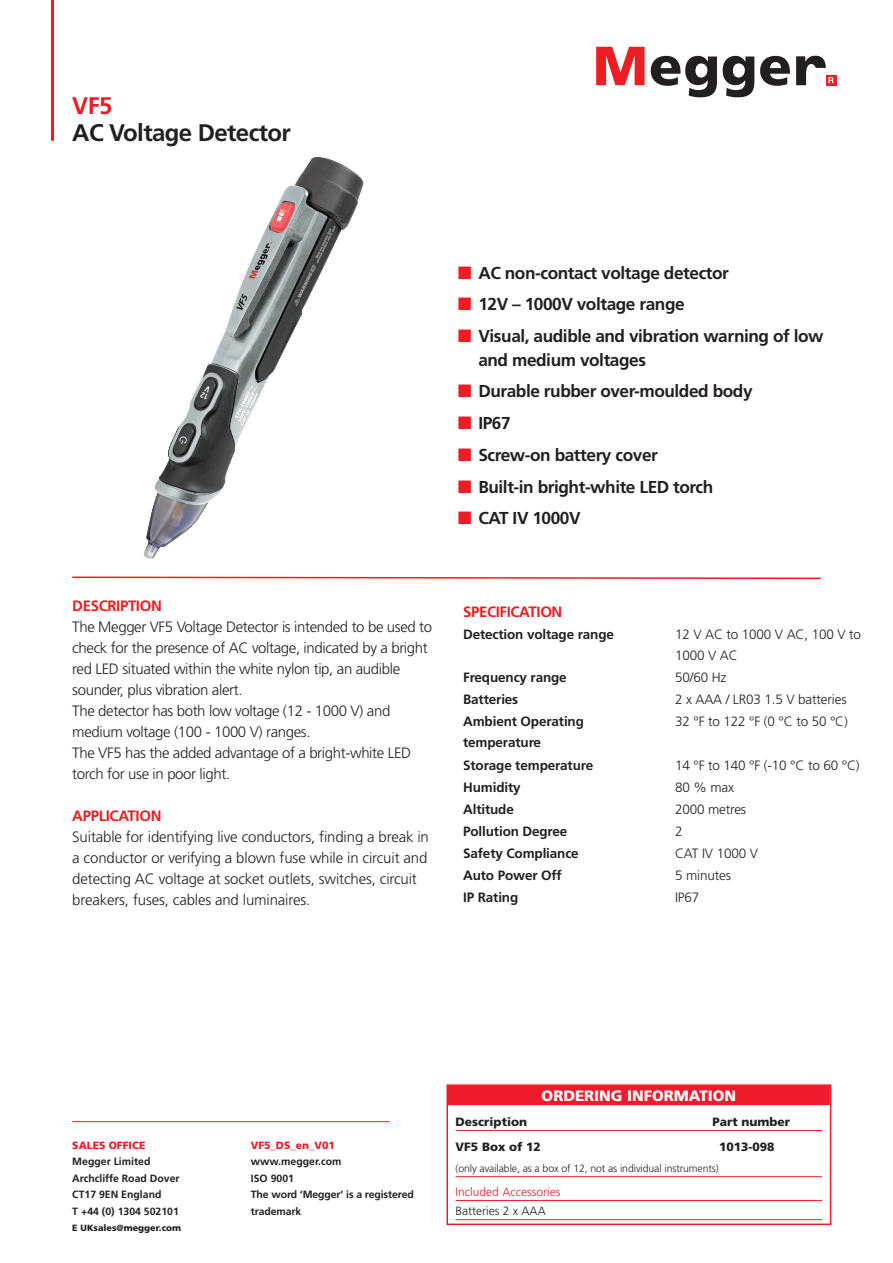
<style>
.page{position:relative;width:893px;height:1263px;background:#fff}
.page>*{position:absolute;margin:0;border:0;box-sizing:border-box;transform-origin:0 0}
.t1{font:700 24px "Frutiger LT Pro";letter-spacing:-.025em;color:#231f20}
.t2{font:700 24px "Frutiger LT Pro";color:#ee1d23}
.t3{font:700 17.25px/31.8px "Frutiger LT Pro";letter-spacing:-.025em;color:#231f20}
.t4{font:300 15px/21px "Frutiger LT Std";letter-spacing:-.025em;color:#231f20}
.t5{font:300 15px/21px "Frutiger LT Pro";letter-spacing:-.01em;color:#231f20}
.t6{font:700 15px "Frutiger LT Pro";letter-spacing:-.025em;color:#ee1d23}
.t7{font:900 15px "Frutiger LT Pro";color:#fff}
.t8{font:700 13.5px/21px "Frutiger LT Pro";letter-spacing:-.01em;color:#231f20}
.t9{font:300 13.5px/21px "Frutiger LT Pro";letter-spacing:-.01em;color:#231f20}
.t10{font:900 12px "Frutiger LT Pro";color:#231f20}
.t11{font:300 12px "Frutiger LT Pro";color:#ee1b2c}
.t12{font:300 12px "Frutiger LT Pro";color:#231f20}
.t13{font:700 10.5px/16.5px "Frutiger LT Pro";color:#231f20}
.t14{font:300 10.5px "Frutiger LT Pro";letter-spacing:-.01em;color:#231f20}
.t15{font:900 10.5px "Frutiger LT Pro";color:#ee1b2c}
.t16{font:900 9px "Frutiger LT Pro";color:#231f20}
</style>
<div class="page">
<hr style="left:72px;top:1121px;width:318px;height:1px;background:#ee1b2c">
<hr style="left:51px;top:0;width:3px;height:141px;background:#ee1d23">
<svg style="left:596px;top:47px;width:49px;height:38px"></svg>
<svg style="left:651px;top:56px;width:66px;height:41px"></svg>
<svg style="left:723px;top:56px;width:31px;height:41px"></svg>
<svg style="left:760px;top:56px;width:30px;height:30px"></svg>
<div style="left:826px;top:75px;width:10px;height:10px;background:#ee1d23"></div>
<svg style="left:796px;top:55px;width:38px;height:30px"></svg>
<img style="left:143px;top:157px;width:221px;height:401px">
<svg style="left:72px;top:576px;width:749px;height:4px"></svg>
<div style="left:448px;top:1086px;width:382px;height:19px;background:#ee1b2c"></div>
<hr style="left:456px;top:1130px;width:366px;height:1px;background:#ee1b2c">
<hr style="left:456px;top:1176px;width:366px;height:1px;background:#ee1b2c">
<hr style="left:456px;top:1200px;width:366px;height:1px;background:#ee1b2c">
<hr style="left:456px;top:1219px;width:366px;height:1px;background:#ee1b2c">
<div style="left:446px;top:1084px;width:385px;height:141px;border:2px solid #ee1b2c"></div>
<h1 class="t2" style="left:72px;top:91px;width:42px">VF5</h1>
<h1 class="t1" style="left:72px;top:118px;width:220px">AC Voltage Detector</h1>
<p class="t6" style="left:72px;top:597px;width:91px">DESCRIPTION</p>
<p class="t4" style="left:72px;top:616px;width:361px">The Megger VF5 Voltage Detector is intended to be used to check for the presence of AC voltage, indicated by a bright red LED situated within the white nylon tip, an audible sounder, plus vibration alert.<br>The detector has both low voltage (12 - 1000 V) and medium voltage (100 - 1000 V) ranges.<br>The VF5 has the added advantage of a bright-white LED torch for use in poor light.</p>
<p class="t6" style="left:72px;top:807px;width:91px">APPLICATION</p>
<p class="t5" style="left:72px;top:826px;width:358px">Suitable for identifying live conductors, finding a break in a conductor or verifying a blown fuse while in circuit and detecting AC voltage at socket outlets, switches, circuit breakers, fuses, cables and luminaires.</p>
<p class="t3" style="left:478px;top:257px;width:347px">AC non-contact voltage detector<br>12V – 1000V voltage range<br>Visual, audible and vibration warning of low</p>
<p class="t3" style="left:478px;top:344px;width:276px">and medium voltages<br>Durable rubber over-moulded body<br>IP67<br>Screw-on battery cover<br>Built-in bright-white LED torch<br>CAT IV 1000V</p>
<p class="t6" style="left:463px;top:603px;width:101px">SPECIFICATION</p>
<p class="t8" style="left:463px;top:624px;width:152px">Detection voltage range</p>
<p class="t9" style="left:675px;top:624px;width:187px">12 V AC to 1000 V AC, 100 V to<br>1000 V AC</p>
<p class="t8" style="left:463px;top:667px;width:105px">Frequency range</p>
<p class="t9" style="left:675px;top:667px;width:53px">50/60 Hz</p>
<p class="t8" style="left:463px;top:689px;width:57px">Batteries</p>
<p class="t9" style="left:675px;top:689px;width:173px">2 x AAA / LR03 1.5 V batteries</p>
<p class="t8" style="left:463px;top:711px;width:122px">Ambient Operating temperature</p>
<p class="t9" style="left:675px;top:711px;width:174px">32 °F to 122 °F (0 °C to 50 °C)</p>
<p class="t8" style="left:463px;top:754px;width:132px">Storage temperature</p>
<p class="t9" style="left:675px;top:754px;width:186px">14 °F to 140 °F (-10 °C to 60 °C)</p>
<p class="t8" style="left:463px;top:776px;width:59px">Humidity</p>
<p class="t9" style="left:675px;top:776px;width:61px">80 % max</p>
<p class="t8" style="left:463px;top:798px;width:52px">Altitude</p>
<p class="t9" style="left:675px;top:799px;width:73px">2000 metres</p>
<p class="t8" style="left:463px;top:821px;width:106px">Pollution Degree</p>
<p class="t9" style="left:675px;top:821px;width:9px">2</p>
<p class="t8" style="left:463px;top:843px;width:117px">Safety Compliance</p>
<p class="t9" style="left:675px;top:843px;width:84px">CAT IV 1000 V</p>
<p class="t8" style="left:463px;top:865px;width:100px">Auto Power Off</p>
<p class="t9" style="left:675px;top:865px;width:57px">5 minutes</p>
<p class="t8" style="left:463px;top:887px;width:57px">IP Rating</p>
<p class="t9" style="left:675px;top:887px;width:26px">IP67</p>
<p class="t15" style="left:72px;top:1139px;width:75px">SALES OFFICE</p>
<p class="t13" style="left:72px;top:1153px;width:109px">Megger Limited<br>Archcliffe Road Dover<br>CT17 9EN England<br>T +44 (0) 1304 502101</p>
<p class="t16" style="left:72px;top:1222px;width:110px">E UKsales@megger.com</p>
<p class="t15" style="left:251px;top:1139px;width:86px">VF5_DS_en_V01</p>
<p class="t13" style="left:251px;top:1153px;width:164px">www.megger.com<br>ISO 9001<br>The word ‘Megger’ is a registered trademark</p>
<p class="t7" style="left:542px;top:1086px;width:196px">ORDERING INFORMATION</p>
<p class="t10" style="left:456px;top:1114px;width:73px">Description</p>
<p class="t10" style="left:712px;top:1114px;width:79px">Part number</p>
<p class="t10" style="left:456px;top:1139px;width:87px">VF5 Box of 12</p>
<p class="t10" style="left:719px;top:1139px;width:57px">1013-098</p>
<p class="t14" style="left:456px;top:1162px;width:265px">(only available, as a box of 12, not as individual instruments)</p>
<p class="t11" style="left:456px;top:1185px;width:106px">Included Accessories</p>
<p class="t12" style="left:456px;top:1204px;width:92px">Batteries 2 x AAA</p>
</div>
